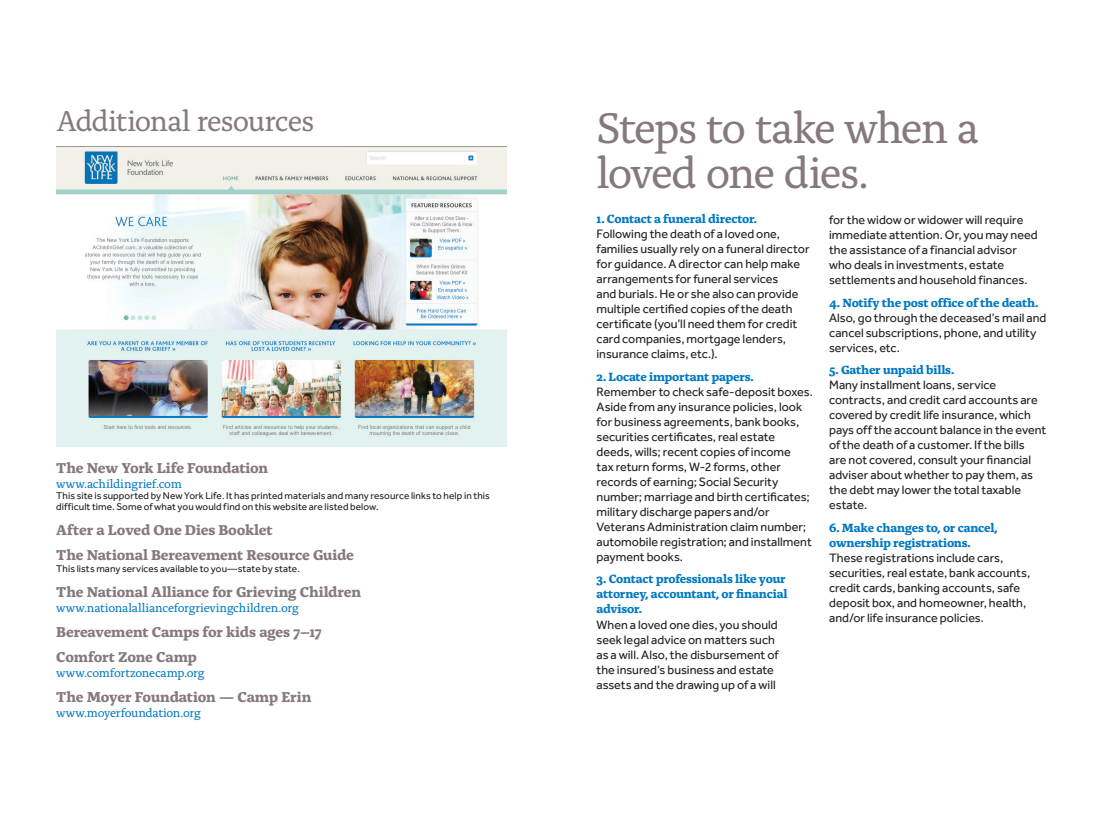
<style>
.page{position:relative;width:1103px;height:833px;background:#fff}
.page>*{position:absolute;margin:0;border:0;box-sizing:border-box;transform-origin:0 0}
.t1{font:45px/45px "Alda OT";letter-spacing:-.045em;color:#86797d}
.t2{font:30px "Alda OT";letter-spacing:-.04em;color:#86797d}
.t3{font:700 15px/25px "Alda OT";letter-spacing:-.01em;color:#86797d}
.t4{font:12.5px/15px "NYLIC Effra";color:#231f20}
.t5{font:700 12.5px/15px "Alda OT";letter-spacing:-.015em;color:#0079c2}
.t6{font:12.5px "Alda OT";letter-spacing:-.02em;color:#0079c2}
.t7{font:10px/11.2px "NYLIC Effra";letter-spacing:.01em;color:#231f20}
</style>
<div class="page">
<img style="left:56px;top:146px;width:450px;height:300px">
<h2 class="t2" style="left:56px;top:109px;width:259px">Additional resources</h2>
<p class="t3" style="left:56px;top:456px;width:213px">The New York Life Foundation</p>
<p class="t6" style="left:56px;top:478px;width:127px">www.achildingrief.com</p>
<p class="t7" style="left:56px;top:490px;width:435px">This site is supported by New York Life. It has printed materials and many resource links to help in this difficult time. Some of what you would find on this website are listed below.</p>
<p class="t3" style="left:56px;top:519px;width:299px">After a Loved One Dies Booklet<br>The National Bereavement Resource Guide</p>
<p class="t7" style="left:56px;top:562px;width:245px">This lists many services available to you—state by state.</p>
<p class="t3" style="left:56px;top:580px;width:306px">The National Alliance for Grieving Children</p>
<p class="t6" style="left:56px;top:602px;width:244px">www.nationalallianceforgrievingchildren.org</p>
<p class="t3" style="left:56px;top:620px;width:267px">Bereavement Camps for kids ages 7–17<br>Comfort Zone Camp</p>
<p class="t6" style="left:56px;top:667px;width:150px">www.comfortzonecamp.org</p>
<p class="t3" style="left:56px;top:685px;width:257px">The Moyer Foundation — Camp Erin</p>
<p class="t6" style="left:56px;top:707px;width:146px">www.moyerfoundation.org</p>
<h1 class="t1" style="left:596px;top:109px;width:384px">Steps to take when a loved one dies.</h1>
<p class="t5" style="left:596px;top:212px;width:162px">1. Contact a funeral director.</p>
<p class="t4" style="left:596px;top:226px;width:214px">Following the death of a loved one, families usually rely on a funeral director for guidance. A director can help make arrangements for funeral services<br>and burials. He or she also can provide multiple certified copies of the death certificate (you’ll need them for credit card companies, mortgage lenders, insurance claims, etc.).</p>
<p class="t5" style="left:596px;top:370px;width:159px">2. Locate important papers.</p>
<p class="t4" style="left:596px;top:384px;width:218px">Remember to check safe-deposit boxes.<br>Aside from any insurance policies, look for business agreements, bank books, securities certificates, real estate deeds, wills; recent copies of income<br>tax return forms, W-2 forms, other records of earning; Social Security number; marriage and birth certificates; military discharge papers and/or Veterans Administration claim number; automobile registration; and installment payment books.</p>
<p class="t5" style="left:596px;top:573px;width:192px">3. Contact professionals like your attorney, accountant, or financial advisor.</p>
<p class="t4" style="left:596px;top:616px;width:183px">When a loved one dies, you should seek legal advice on matters such as a will. Also, the disbursement of the insured’s business and estate assets and the drawing up of a will</p>
<p class="t4" style="left:829px;top:212px;width:210px">for the widow or widower will require immediate attention. Or, you may need the assistance of a financial advisor who deals in investments, estate settlements and household finances.</p>
<p class="t5" style="left:829px;top:296px;width:211px">4. Notify the post office of the death.</p>
<p class="t4" style="left:829px;top:310px;width:219px">Also, go through the deceased’s mail and cancel subscriptions, phone, and utility services, etc.</p>
<p class="t5" style="left:829px;top:363px;width:127px">5. Gather unpaid bills.</p>
<p class="t4" style="left:829px;top:377px;width:219px">Many installment loans, service contracts, and credit card accounts are covered by credit life insurance, which pays off the account balance in the event of the death of a customer. If the bills<br>are not covered, consult your financial adviser about whether to pay them, as the debt may lower the total taxable estate.</p>
<p class="t5" style="left:829px;top:521px;width:170px">6. Make changes to, or cancel, ownership registrations.</p>
<p class="t4" style="left:829px;top:550px;width:203px">These registrations include cars, securities, real estate, bank accounts, credit cards, banking accounts, safe deposit box, and homeowner, health, and/or life insurance policies.</p>
</div>
